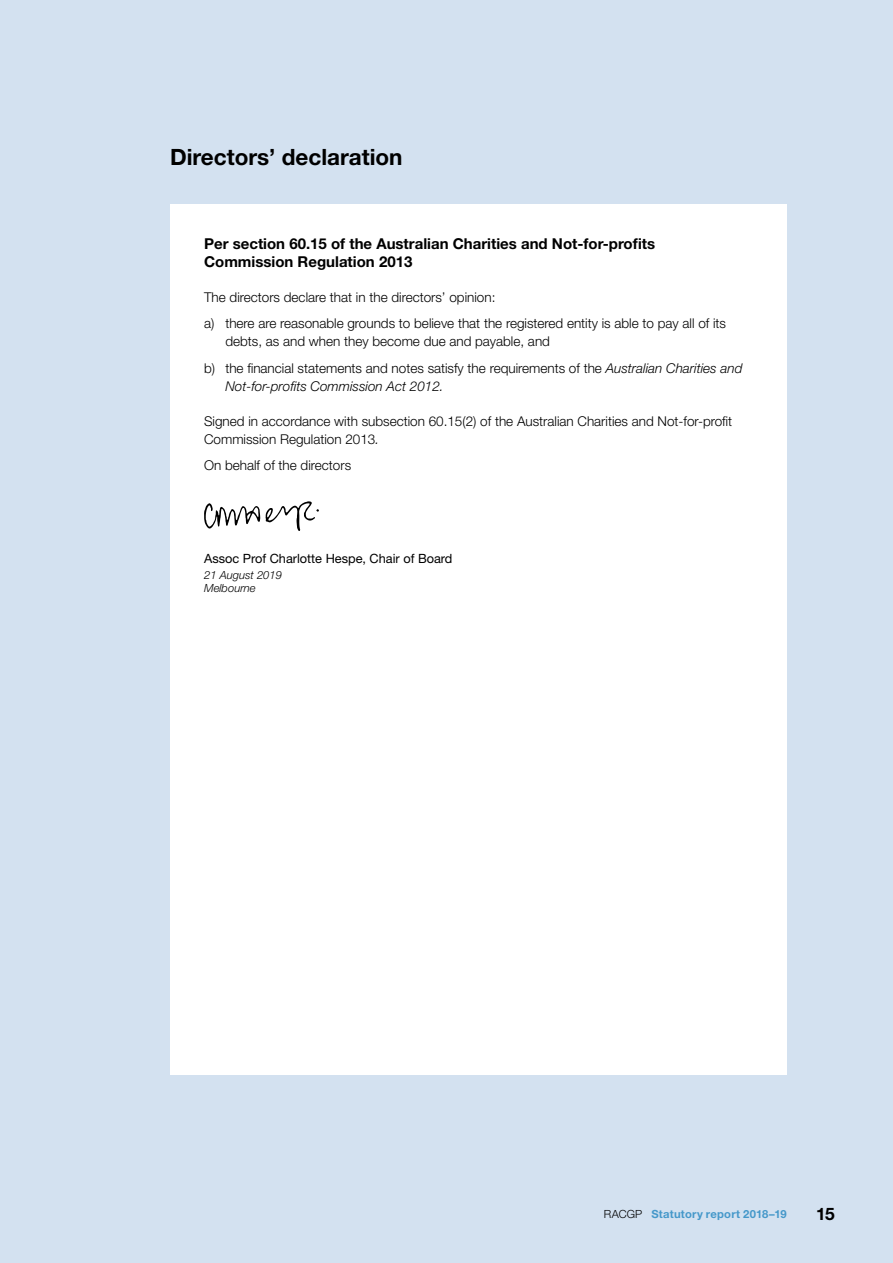
<style>
.page{position:relative;width:893px;height:1263px;background:#d3e1f0}
.page>*{position:absolute;margin:0;border:0;box-sizing:border-box;transform-origin:0 0}
.t1{font:700 22.5px "Helvetica Neue LT Std";color:#000}
.t2{font:700 17.25px "Helvetica Neue LT Std";color:#000}
.t3{font:700 15px/18px "Helvetica Neue LT Std";color:#000}
.t4{font:300 13.5px/26.5px "Helvetica Neue LT Std";color:#000}
.t5{font:italic 300 13.5px "Helvetica Neue LT Std";color:#000}
.t6{font:12.75px "Helvetica Neue LT Std";color:#000}
.t7{font:700 11.25px "Helvetica Neue LT Std";letter-spacing:.02em;color:#4598ca}
.t8{font:italic 300 11.25px/13.5px "Helvetica Neue LT Std";color:#000}
.s1{font-style:italic}
.s2{font-weight:300;color:#000}
</style>
<div class="page">
<div style="left:170px;top:204px;width:617px;height:870px;background:#fff"></div>
<svg style="left:204px;top:501px;width:115px;height:30px"></svg>
<h1 class="t1" style="left:170px;top:143px;width:234px">Directors’ declaration</h1>
<p class="t3" style="left:204px;top:234px;width:453px">Per section 60.15 of the Australian Charities and Not-for-profits<br>Commission Regulation 2013</p>
<p class="t4" style="left:204px;top:284px;width:523px">The directors declare that in the directors’ opinion:<br>a) there are reasonable grounds to believe that the registered entity is able to pay all of its</p>
<p class="t4" style="left:204px;top:328px;width:540px;text-indent:21px">debts, as and when they become due and payable, and<br>b) the financial statements and notes satisfy the requirements of the <span class="s1">Australian Charities and</span></p>
<p class="t5" style="left:225px;top:378px;width:220px">Not-for-profits Commission Act 2012.</p>
<p class="t4" style="left:204px;top:412px;width:530px;line-height:18px">Signed in accordance with subsection 60.15(2) of the Australian Charities and Not-for-profit<br>Commission Regulation 2013<span class="s1">.</span></p>
<p class="t4" style="left:204px;top:452px;width:149px">On behalf of the directors</p>
<p class="t6" style="left:204px;top:551px;width:250px">Assoc Prof Charlotte Hespe, Chair of Board</p>
<p class="t8" style="left:204px;top:568px;width:79px">21 August 2019<br>Melbourne</p>
<p class="t7" style="left:604px;top:1207px;width:184px"><span class="s2">RACGP</span> Statutory report 2018–19</p>
<p class="t2" style="left:816px;top:1203px;width:20px">15</p>
</div>
